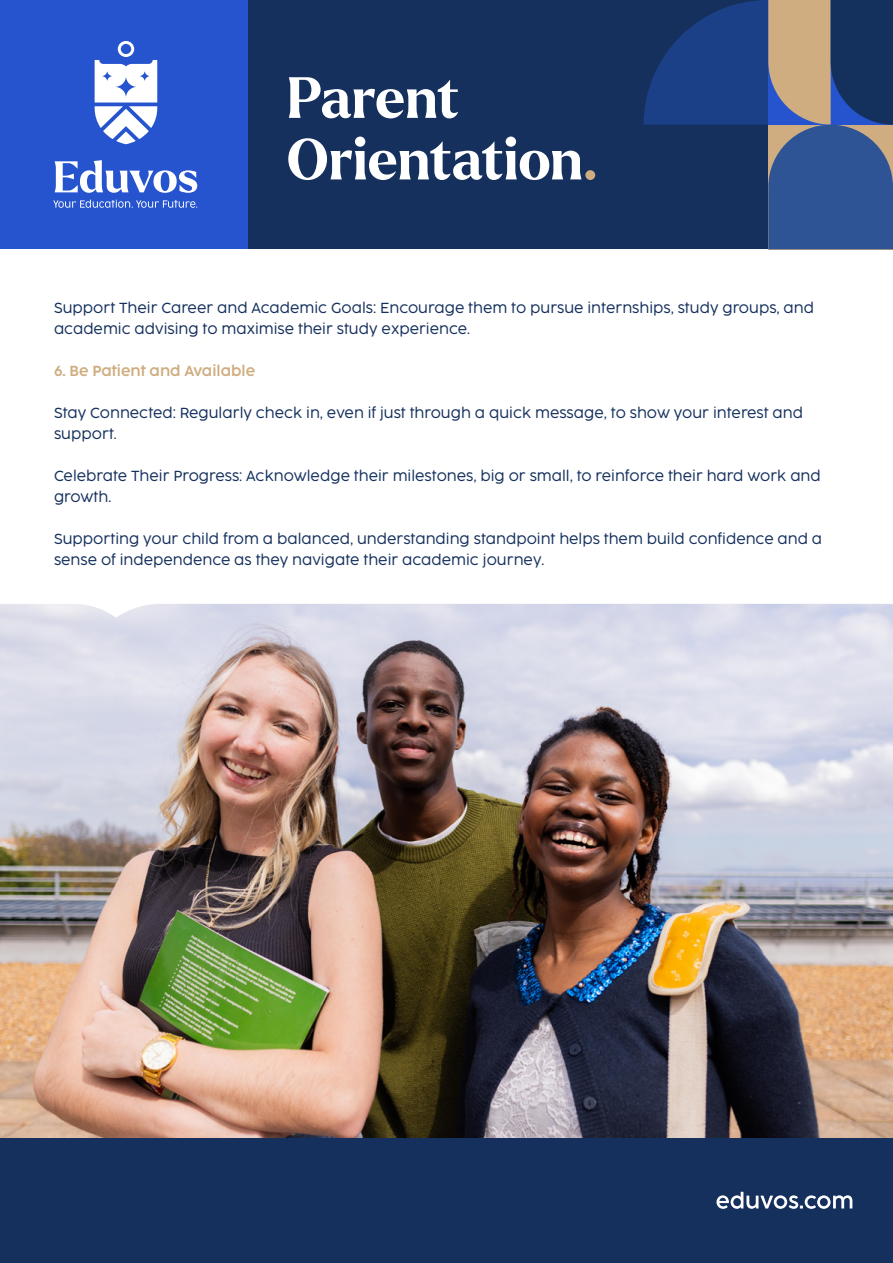
<style>
.page{position:relative;width:893px;height:1263px;background:#fff}
.page>*{position:absolute;margin:0;border:0;box-sizing:border-box;transform-origin:0 0}
.t1{font:700 56.4px/61.5px "Larken";letter-spacing:-.005em;color:#fff}
.t2{font:300 13.5px/21px "Cocogoose Pro";color:#15305d}
.t3{font:300 13.5px "Cocogoose Pro";color:#cfad80}
.s1{color:#cfad80}
</style>
<div class="page">
<img style="left:0;top:845px;width:893px;height:293px">
<div style="left:0;top:1138px;width:893px;height:125px;background:#15305d"></div>
<img style="left:0;top:604px;width:85px;height:241px">
<img style="left:85px;top:604px;width:808px;height:241px">
<svg style="left:716px;top:1192px;width:136px;height:17px"></svg>
<div style="left:0;top:0;width:249px;height:249px;background:#2554ce"></div>
<div style="left:249px;top:0;width:644px;height:249px;background:#15305d"></div>
<svg style="left:53px;top:200px;width:144px;height:8px"></svg>
<svg style="left:55px;top:160px;width:142px;height:33px"></svg>
<svg style="left:95px;top:41px;width:62px;height:103px"></svg>
<svg style="left:644px;top:0;width:249px;height:249px"></svg>
<h1 class="t1" style="left:287px;top:68px;width:312px">Parent<br>Orientation<span class="s1">.</span></h1>
<p class="t2" style="left:54px;top:297px;width:762px">Support Their Career and Academic Goals: Encourage them to pursue internships, study groups, and academic advising to maximise their study experience.</p>
<p class="t3" style="left:54px;top:360px;width:203px">6. Be Patient and Available</p>
<p class="t2" style="left:54px;top:402px;width:751px">Stay Connected: Regularly check in, even if just through a quick message, to show your interest and support.</p>
<p class="t2" style="left:54px;top:465px;width:768px">Celebrate Their Progress: Acknowledge their milestones, big or small, to reinforce their hard work and growth.</p>
<p class="t2" style="left:54px;top:528px;width:770px">Supporting your child from a balanced, understanding standpoint helps them build confidence and a sense of independence as they navigate their academic journey.</p>
</div>
